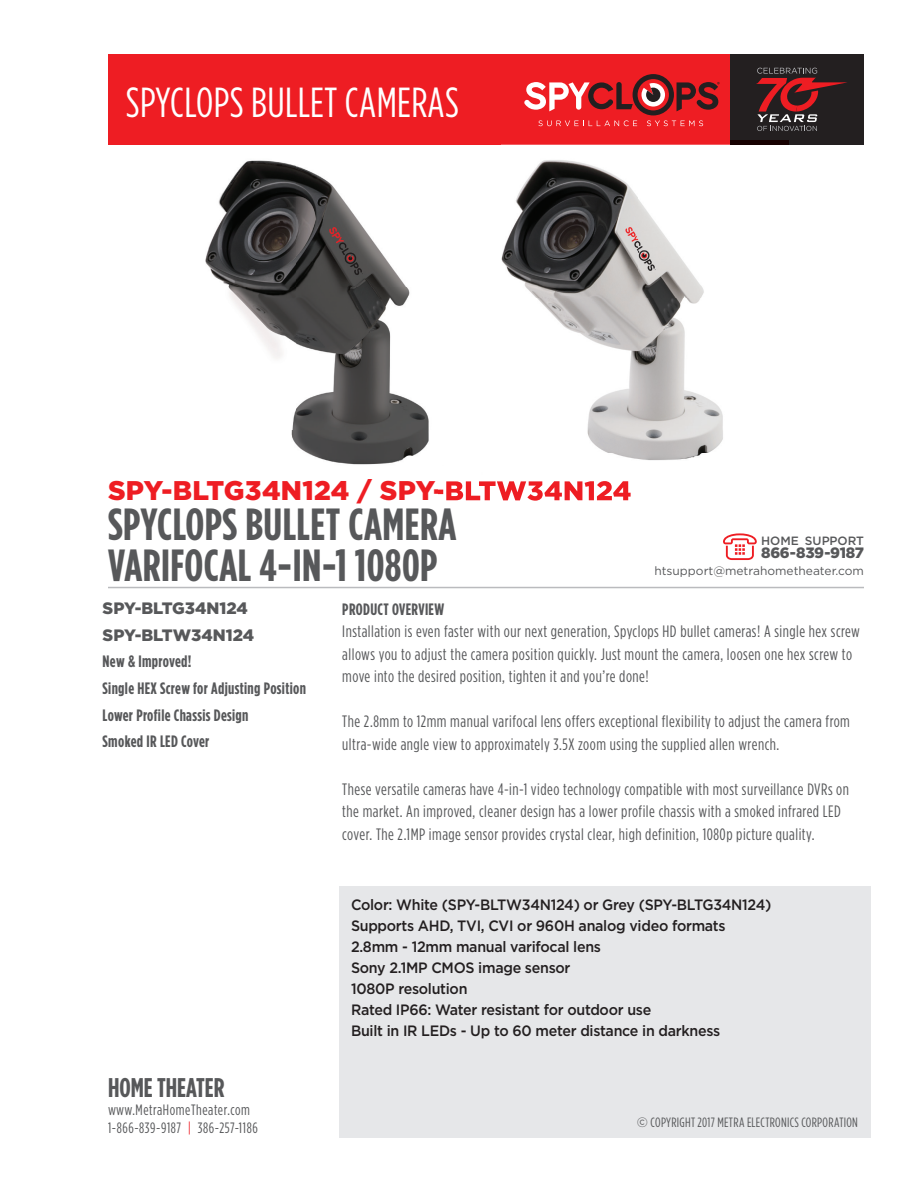
<style>
.page{position:relative;width:918px;height:1188px;background:#fff}
.page>*{position:absolute;margin:0;border:0;box-sizing:border-box;transform-origin:0 0}
.t1{font:700 45px/40.5px "Gotham Condensed";letter-spacing:.01em;color:#57585a}
.t2{font:42px "Gotham Condensed";letter-spacing:.01em;color:#fff}
.t3{font:900 27px "Gotham";letter-spacing:.01em;color:#ee1d23}
.t4{font:700 27px "Gotham Condensed";color:#57585a}
.t5{font:16.5px/22.5px "Gotham Condensed";letter-spacing:.03em;color:#57585a}
.t6{font:700 16.5px/26.5px "Gotham Condensed";letter-spacing:.02em;color:#57585a}
.t7{font:900 16.5px/26.5px "Gotham";color:#57585a}
.t8{font:500 15px/21px "Gotham";letter-spacing:-.02em;color:#231f20;scale:.95 1}
.t9{font:15px/18px "Gotham Condensed";letter-spacing:.04em;color:#57585a}
.t10{font:900 15px "Gotham";letter-spacing:-.025em;color:#57585a}
.t11{font:13.5px "Gotham Condensed";letter-spacing:.02em;color:#57585a}
.t12{font:12px "Gotham";color:#57585a}
.t13{font:500 12px "Gotham";letter-spacing:-.005em;color:#57585a}
.s1{color:#ee1d23}
.s2{font-family:"Gotham"}
</style>
<div class="page">
<div style="left:108px;top:54px;width:756px;height:91px;background:#ee1d23"></div>
<div style="left:730px;top:54px;width:134px;height:91px;background:#231f20"></div>
<svg style="left:756px;top:68px;width:91px;height:63px"></svg>
<hr style="left:108px;top:587px;width:756px;height:1px;background:#babbbe">
<svg style="left:723px;top:533px;width:34px;height:27px"></svg>
<div style="left:339px;top:886px;width:532px;height:251px;background:#e6e7e9"></div>
<svg style="left:524px;top:74px;width:196px;height:52px"></svg>
<img style="left:205px;top:160px;width:224px;height:305px">
<img style="left:501px;top:160px;width:222px;height:293px">
<img style="left:612px;top:453px;width:91px;height:7px">
<img style="left:501px;top:144px;width:229px;height:1px">
<img style="left:439px;top:481px;width:192px;height:20px">
<h2 class="t2" style="left:126px;top:80px;width:335px">SPYCLOPS BULLET CAMERAS</h2>
<h3 class="t3" style="left:108px;top:475px;width:525px">SPY-BLTG34N124 / SPY-BLTW34N124</h3>
<h1 class="t1" style="left:108px;top:503px;width:350px">SPYCLOPS BULLET CAMERA<br>VARIFOCAL 4-IN-1 1080P</h1>
<p class="t13" style="left:761px;top:534px;width:104px">HOME SUPPORT</p>
<p class="t10" style="left:761px;top:545px;width:104px">866-839-9187</p>
<p class="t12" style="left:654px;top:564px;width:211px">htsupport@metrahometheater.com</p>
<p class="t7" style="left:103px;top:595px;width:153px">SPY-BLTG34N124<br>SPY-BLTW34N124</p>
<p class="t6" style="left:103px;top:648px;width:205px">New &amp; Improved!<br>Single HEX Screw for Adjusting Position<br>Lower Profile Chassis Design<br>Smoked IR LED Cover</p>
<h3 class="t4" style="left:108px;top:1072px;width:118px">HOME THEATER</h3>
<p class="t9" style="left:108px;top:1100px;width:151px">www.MetraHomeTheater.com<br>1-866-839-9187 <span class="s1">|</span> 386-257-1186</p>
<p class="t6" style="left:342px;top:595px;width:103px">PRODUCT OVERVIEW</p>
<p class="t5" style="left:342px;top:620px;width:519px">Installation is even faster with our next generation, Spyclops HD bullet cameras! A single hex screw allows you to adjust the camera position quickly. Just mount the camera, loosen one hex screw to move into the desired position, tighten it and you’re done!</p>
<p class="t5" style="left:342px;top:710px;width:509px">The 2.8mm to 12mm manual varifocal lens offers exceptional flexibility to adjust the camera from ultra-wide angle view to approximately 3.5X zoom using the supplied allen wrench.</p>
<p class="t5" style="left:342px;top:777px;width:508px">These versatile cameras have 4-in-1 video technology compatible with most surveillance DVRs on the market. An improved, cleaner design has a lower profile chassis with a smoked infrared LED cover. The 2.1MP image sensor provides crystal clear, high definition, 1080p picture quality.</p>
<p class="t8" style="left:351px;top:894px;width:444px">Color: White (SPY-BLTW34N124) or Grey (SPY-BLTG34N124)<br>Supports AHD, TVI, CVI or 960H analog video formats 2.8mm - 12mm manual varifocal lens<br>Sony 2.1MP CMOS image sensor<br>1080P resolution<br>Rated IP66: Water resistant for outdoor use<br>Built in IR LEDs - Up to 60 meter distance in darkness</p>
<p class="t11" style="left:637px;top:1115px;width:223px"><span class="s2">©</span> COPYRIGHT 2017 METRA ELECTRONICS CORPORATION</p>
</div>
